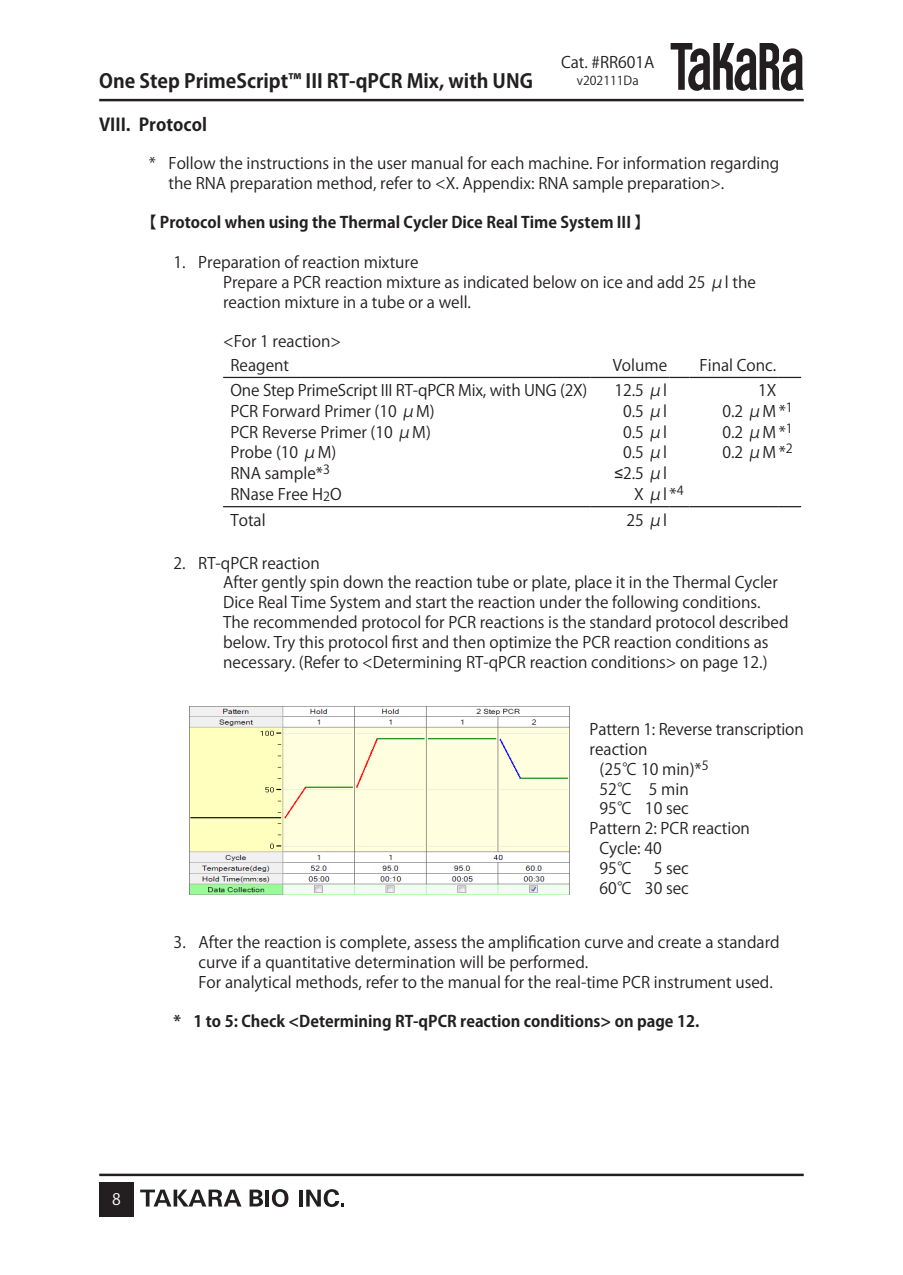
<style>
.page{position:relative;width:903px;height:1275px;background:#fff}
.page>*{position:absolute;margin:0;border:0;box-sizing:border-box;transform-origin:0 0}
.t1{font:700 19.25px "Koz Go Pro";color:#231f20}
.heading1{font:700 17.5px "Koz Go Pro";color:#231f20}
.t2{font:15.75px/19.8px "Koz Go Pro";color:#231f20}
.t3{font:700 15.75px "Koz Go Pro";color:#231f20}
.t4{font:15.75px "Koz Go Pro";color:#fff}
.t5{font:12.25px "Koz Go Pro";color:#231f20}
.s1{font-family:"Arial"}
</style>
<div class="page">
<hr style="left:223px;top:377px;width:367px;height:1px;background:#231f20">
<hr style="left:590px;top:377px;width:80px;height:1px;background:#231f20">
<svg style="left:670px;top:377px;width:19px;height:1px"></svg>
<hr style="left:689px;top:377px;width:90px;height:1px;background:#231f20">
<svg style="left:779px;top:377px;width:22px;height:1px"></svg>
<hr style="left:223px;top:506px;width:367px;height:1px;background:#231f20">
<hr style="left:590px;top:506px;width:80px;height:1px;background:#231f20">
<svg style="left:670px;top:506px;width:19px;height:1px"></svg>
<hr style="left:689px;top:506px;width:90px;height:1px;background:#231f20">
<svg style="left:779px;top:506px;width:22px;height:1px"></svg>
<img style="left:189px;top:706px;width:380px;height:188px">
<hr style="left:99px;top:99px;width:705px;height:2px;background:#231f20">
<hr style="left:99px;top:1174px;width:705px;height:2px;background:#231f20">
<div style="left:99px;top:1182px;width:35px;height:35px;background:#231f20"></div>
<svg style="left:670px;top:43px;width:133px;height:48px"></svg>
<svg style="left:272px;top:1189px;width:16px;height:18px"></svg>
<svg style="left:140px;top:1189px;width:101px;height:17px"></svg>
<hr style="left:265px;top:1189px;width:4px;height:17px;background:#231f20">
<hr style="left:299px;top:1190px;width:4px;height:16px;background:#231f20">
<svg style="left:306px;top:1189px;width:38px;height:18px"></svg>
<svg style="left:250px;top:1189px;width:13px;height:18px"></svg>
<p class="t1" style="left:99px;top:69px;width:435px">One Step PrimeScript™ III RT-qPCR Mix, with UNG</p>
<p class="t2" style="left:561px;top:53px;width:95px">Cat. #RR601A</p>
<p class="t5" style="left:577px;top:73px;width:63px">v202111Da</p>
<p class="heading1" style="left:99px;top:113px;width:109px">VIII. Protocol</p>
<p class="t2" style="left:169px;top:154px;width:612px;text-indent:-20px">* Follow the instructions in the user manual for each machine. For information regarding the RNA preparation method, refer to &lt;X. Appendix: RNA sample preparation&gt;.</p>
<p class="t3" style="left:141px;top:212px;width:511px">【 Protocol when using the Thermal Cycler Dice Real Time System III 】</p>
<p class="t2" style="left:173px;top:253px;width:246px">1. Preparation of reaction mixture</p>
<p class="t2" style="left:223px;top:273px;width:534px">Prepare a PCR reaction mixture as indicated below on ice and add 25 μl the reaction mixture in a tube or a well.</p>
<p class="t2" style="left:223px;top:332px;width:120px">&lt;For 1 reaction&gt;</p>
<p class="t2" style="left:231px;top:355px;width:60px">Reagent</p>
<p class="t2" style="left:613px;top:355px;width:56px">Volume</p>
<p class="t2" style="left:699px;top:355px;width:78px">Final Conc.</p>
<p class="t2" style="left:231px;top:381px;width:358px">One Step PrimeScript III RT-qPCR Mix, with UNG (2X)</p>
<p class="t2" style="left:614px;top:381px;width:54px">12.5 μl</p>
<p class="t2" style="left:758px;top:381px;width:20px">1X</p>
<p class="t2" style="left:231px;top:402px;width:206px">PCR Forward Primer (10 μM)</p>
<p class="t2" style="left:623px;top:402px;width:46px">0.5 μl</p>
<p class="t2" style="left:722px;top:402px;width:72px">0.2 μM *<sup>1</sup></p>
<p class="t2" style="left:231px;top:422px;width:202px">PCR Reverse Primer (10 μM)</p>
<p class="t2" style="left:623px;top:422px;width:46px">0.5 μl</p>
<p class="t2" style="left:722px;top:422px;width:72px">0.2 μM *<sup>1</sup></p>
<p class="t2" style="left:231px;top:443px;width:107px">Probe (10 μM)</p>
<p class="t2" style="left:623px;top:443px;width:46px">0.5 μl</p>
<p class="t2" style="left:722px;top:443px;width:72px">0.2 μM *<sup>2</sup></p>
<p class="t2" style="left:231px;top:464px;width:101px">RNA sample*<sup>3</sup></p>
<p class="t2" style="left:614px;top:464px;width:54px"><span class="s1">≤</span>2.5 μl</p>
<p class="t2" style="left:231px;top:485px;width:113px">RNase Free H<sub>2</sub>O</p>
<p class="t2" style="left:634px;top:485px;width:51px">X μl *<sup>4</sup></p>
<p class="t2" style="left:231px;top:510px;width:37px">Total</p>
<p class="t2" style="left:626px;top:510px;width:42px">25 μl</p>
<p class="t2" style="left:173px;top:553px;width:148px">2. RT-qPCR reaction</p>
<p class="t2" style="left:223px;top:573px;width:556px">After gently spin down the reaction tube or plate, place it in the Thermal Cycler<br>Dice Real Time System and start the reaction under the following conditions.</p>
<p class="t2" style="left:223px;top:613px;width:567px">The recommended protocol for PCR reactions is the standard protocol described below. Try this protocol first and then optimize the PCR reaction conditions as necessary. (Refer to &lt;Determining RT-qPCR reaction conditions&gt; on page 12.)</p>
<p class="t2" style="left:589px;top:720px;width:216px">Pattern 1: Reverse transcription reaction</p>
<p class="t2" style="left:599px;top:759px;width:111px">(25℃ 10 min)*<sup>5</sup></p>
<p class="t2" style="left:599px;top:779px;width:91px">52℃ 5 min</p>
<p class="t2" style="left:599px;top:799px;width:91px">95℃ 10 sec</p>
<p class="t2" style="left:589px;top:819px;width:162px">Pattern 2: PCR reaction</p>
<p class="t2" style="left:599px;top:839px;width:64px">Cycle: 40</p>
<p class="t2" style="left:599px;top:859px;width:35px">95℃</p>
<p class="t2" style="left:654px;top:859px;width:37px">5 sec</p>
<p class="t2" style="left:599px;top:879px;width:91px">60℃ 30 sec</p>
<p class="t2" style="left:198px;top:933px;width:583px;text-indent:-25px">3. After the reaction is complete, assess the amplification curve and create a standard curve if a quantitative determination will be performed.</p>
<p class="t2" style="left:198px;top:972px;width:576px">For analytical methods, refer to the manual for the real-time PCR instrument used.</p>
<p class="t3" style="left:174px;top:1011px;width:527px">* 1 to 5: Check &lt;Determining RT-qPCR reaction conditions&gt; on page 12.</p>
<p class="t4" style="left:112px;top:1189px;width:10px">8</p>
</div>
